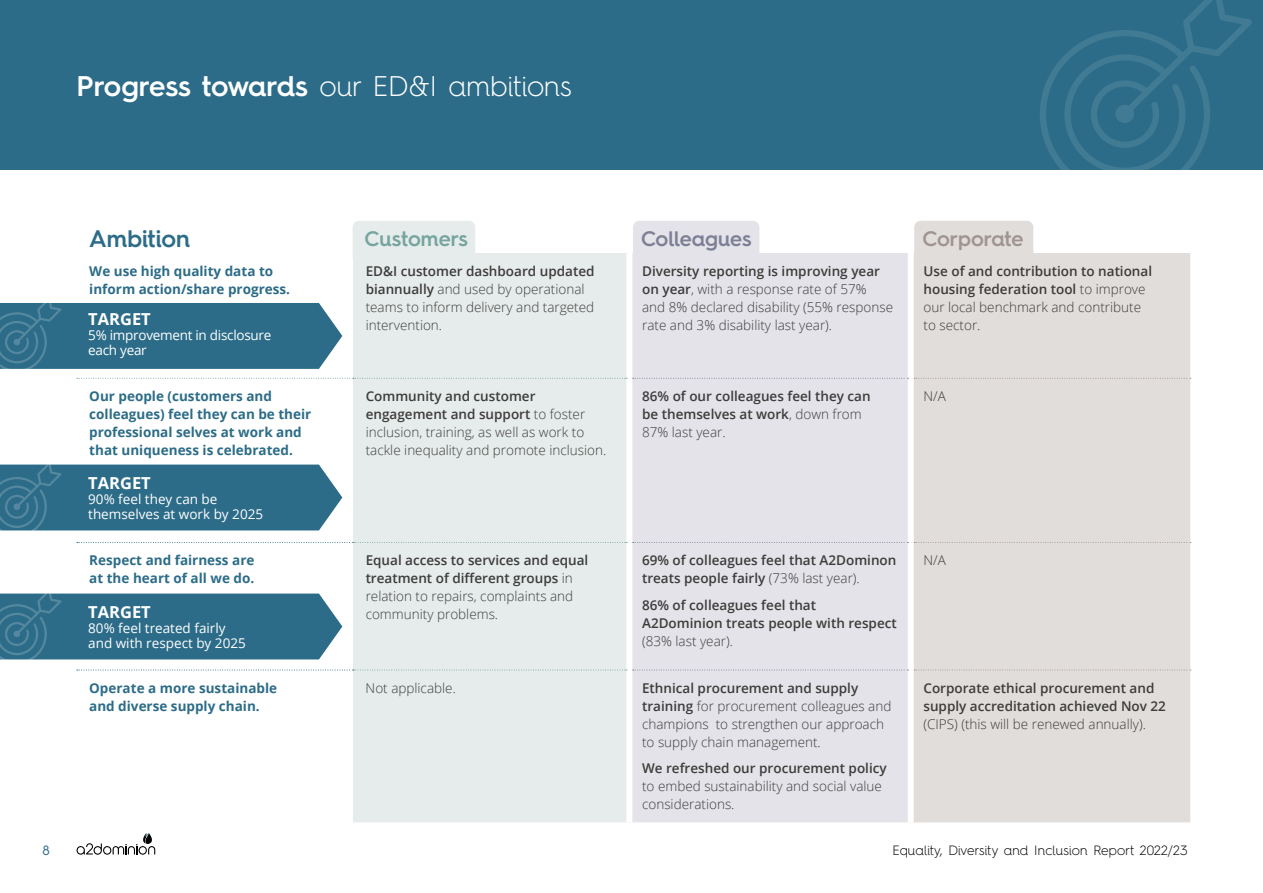
<style>
.page{position:relative;width:1263px;height:893px;background:#fff}
.page>*{position:absolute;margin:0;border:0;box-sizing:border-box;transform-origin:0 0}
.t1{font:300 28.5px "Hurme Geometric Sans 4";color:#fff}
.t2{font:600 24px "Hurme Geometric Sans 4";color:#2c6c88}
.t3{font:600 21px "Hurme Geometric Sans 4";letter-spacing:-.005em;color:#7d7f95}
.t4{font:600 21px "Hurme Geometric Sans 4";letter-spacing:-.005em;color:#76a49e}
.t5{font:600 21px "Hurme Geometric Sans 4";color:#9f9490}
.t6{font:700 16.5px "Open Sans";color:#fff}
.t7{font:300 13.5px/18px "Open Sans";color:#3c3c3b}
.t8{font:600 13.5px/18px "Open Sans";color:#3c3c3b}
.t9{font:700 13.5px/18px "Open Sans";color:#2c6c88}
.t10{font:13.5px/15px "Open Sans";color:#fff}
.t11{font:300 13.5px "Hurme Geometric Sans 4";letter-spacing:.01em;color:#000}
.t12{font:13.5px/15px "Open Sans";letter-spacing:-.02em;color:#fff}
.t13{font:13.5px "Hurme Geometric Sans 4";color:#2c6c88}
.s1{font-weight:600}
.s2{font-weight:300}
</style>
<div class="page">
<div style="left:0;top:0;width:1263px;height:170px;background:#2c6c88"></div>
<svg style="left:77px;top:833px;width:78px;height:22px"></svg>
<div style="left:353px;top:221px;width:122px;height:32px;background:#e6eceb"></div>
<div style="left:633px;top:221px;width:126px;height:32px;background:#e4e3e9"></div>
<div style="left:914px;top:221px;width:119px;height:32px;background:#e1dddb"></div>
<div style="left:353px;top:253px;width:273px;height:569px;background:#e6eceb"></div>
<div style="left:632px;top:253px;width:276px;height:569px;background:#e4e3e9"></div>
<div style="left:914px;top:253px;width:276px;height:569px;background:#e1dddb"></div>
<svg style="left:77px;top:378px;width:550px;height:1px"></svg>
<svg style="left:77px;top:670px;width:550px;height:1px"></svg>
<svg style="left:633px;top:378px;width:275px;height:1px"></svg>
<svg style="left:633px;top:542px;width:275px;height:1px"></svg>
<svg style="left:633px;top:670px;width:275px;height:1px"></svg>
<svg style="left:914px;top:378px;width:277px;height:1px"></svg>
<svg style="left:914px;top:542px;width:277px;height:1px"></svg>
<svg style="left:914px;top:670px;width:277px;height:1px"></svg>
<svg style="left:1040px;top:0;width:212px;height:170px"></svg>
<svg style="left:0;top:303px;width:342px;height:66px;background:#34728c"></svg>
<svg style="left:0;top:462px;width:627px;height:81px;background:#99b7c3"></svg>
<svg style="left:0;top:593px;width:342px;height:67px;background:#37748e"></svg>
<h1 class="t1" style="left:77px;top:67px;width:497px"><span class="s1">Progress towards</span> our ED&amp;I ambitions</h1>
<h2 class="t2" style="left:89px;top:222px;width:102px">Ambition</h2>
<h3 class="t4" style="left:365px;top:224px;width:105px">Customers</h3>
<h3 class="t3" style="left:641px;top:224px;width:112px">Colleagues</h3>
<h3 class="t5" style="left:922px;top:224px;width:103px">Corporate</h3>
<p class="t9" style="left:89px;top:262px;width:202px">We use high quality data to inform action/share progress.</p>
<p class="t7" style="left:366px;top:262px;width:230px"><span class="s1">ED&amp;I customer dashboard updated biannually</span> and used by operational teams to inform delivery and targeted intervention.</p>
<p class="t7" style="left:642px;top:262px;width:253px"><span class="s1">Diversity reporting is improving year on year</span>, with a response rate of 57% and 8% declared disability (55% response rate and 3% disability last year).</p>
<p class="t8" style="left:923px;top:262px;width:230px">Use of and contribution to national housing federation tool <span class="s2">to improve our local benchmark and contribute to sector.</span></p>
<p class="t6" style="left:88px;top:308px;width:64px">TARGET</p>
<p class="t12" style="left:88px;top:328px;width:185px">5% improvement in disclosure each year</p>
<p class="t9" style="left:89px;top:387px;width:224px">Our people (customers and colleagues) feel they can be their professional selves at work and that uniqueness is celebrated.</p>
<p class="t7" style="left:366px;top:387px;width:242px"><span class="s1">Community and customer engagement and support</span> to foster inclusion, training, as well as work to tackle inequality and promote inclusion.</p>
<p class="t8" style="left:642px;top:387px;width:230px">86% of our colleagues feel they can be themselves at work<span class="s2">, down from<br>87% last year.</span></p>
<p class="t7" style="left:923px;top:387px;width:24px">N/A</p>
<p class="t6" style="left:88px;top:471px;width:64px">TARGET</p>
<p class="t10" style="left:88px;top:491px;width:176px">90% feel they can be themselves at work by 2025</p>
<p class="t9" style="left:89px;top:551px;width:167px">Respect and fairness are at the heart of all we do.</p>
<p class="t8" style="left:366px;top:551px;width:224px">Equal access to services and equal treatment of different groups <span class="s2">in relation to repairs, complaints and community problems.</span></p>
<p class="t8" style="left:642px;top:551px;width:256px">69% of colleagues feel that A2Dominon treats people fairly <span class="s2">(73% last year).</span></p>
<p class="t8" style="left:642px;top:596px;width:256px">86% of colleagues feel that<br>A2Dominion treats people with respect</p>
<p class="t7" style="left:642px;top:632px;width:92px">(83% last year).</p>
<p class="t6" style="left:88px;top:600px;width:64px">TARGET</p>
<p class="t10" style="left:88px;top:620px;width:159px">80% feel treated fairly and with respect by 2025</p>
<p class="t9" style="left:89px;top:679px;width:189px">Operate a more sustainable and diverse supply chain.</p>
<p class="t7" style="left:366px;top:679px;width:92px">Not applicable.</p>
<p class="t7" style="left:642px;top:679px;width:251px"><span class="s1">Ethnical procurement and supply training</span> for procurement colleagues and champions to strengthen our approach to supply chain management.</p>
<p class="t8" style="left:642px;top:759px;width:246px">We refreshed our procurement policy</p>
<p class="t7" style="left:642px;top:777px;width:241px">to embed sustainability and social value considerations.</p>
<p class="t7" style="left:923px;top:551px;width:24px">N/A</p>
<p class="t8" style="left:923px;top:679px;width:244px">Corporate ethical procurement and supply accreditation achieved Nov 22</p>
<p class="t7" style="left:923px;top:715px;width:224px">(CIPS) (this will be renewed annually).</p>
<p class="t13" style="left:43px;top:840px;width:9px">8</p>
<p class="t11" style="left:892px;top:841px;width:297px">Equality, Diversity and Inclusion Report 2022/23</p>
</div>
